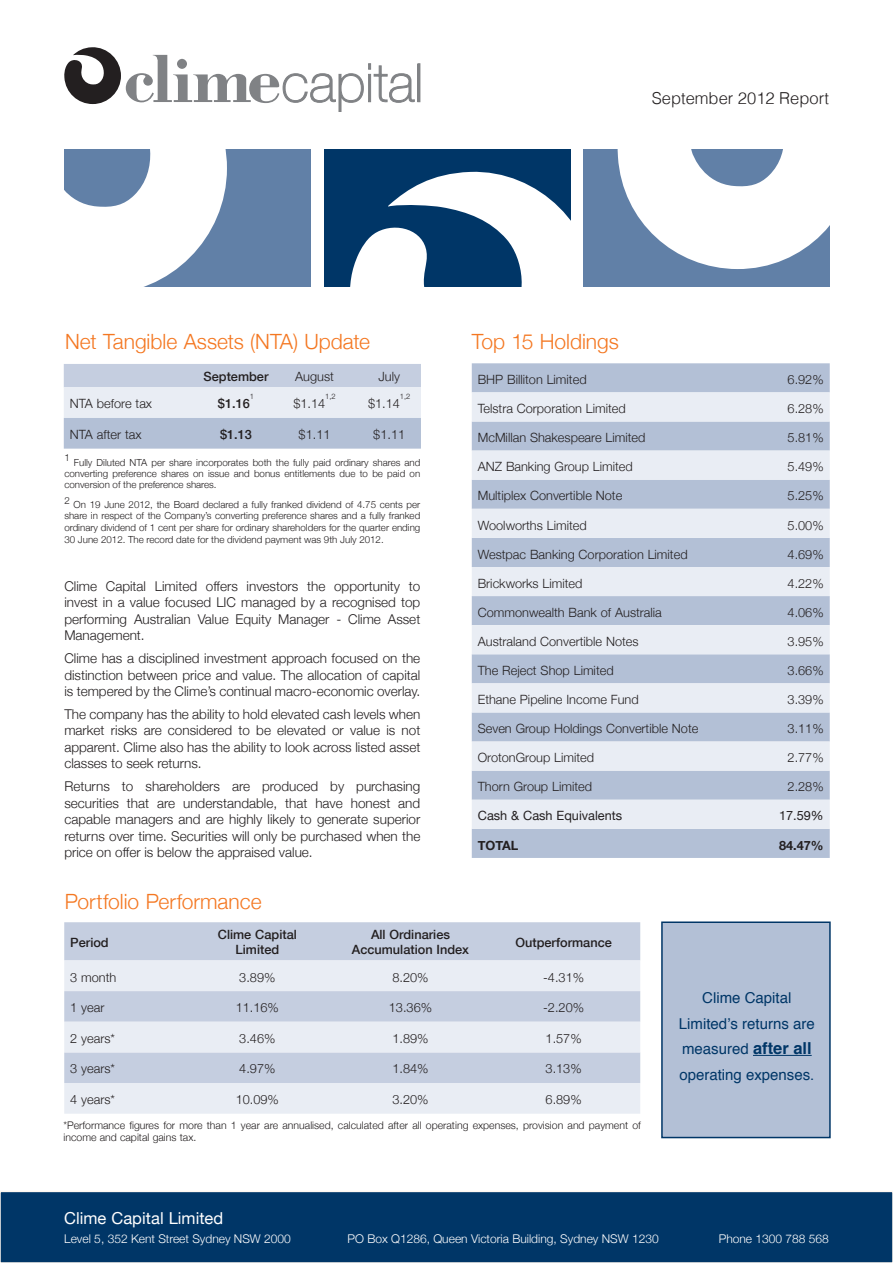
<style>
.page{position:relative;width:893px;height:1263px;background:#fff}
.page>*{position:absolute;margin:0;border:0;box-sizing:border-box;transform-origin:0 0}
._17pt_heading___spac{font:300 21px "Helvetica Neue";color:#f47721}
.bold_body_text{font:16.5px "Helvetica Neue";color:#fff}
.t1{font:300 16.5px "Helvetica";color:#231f20}
.t2{font:15px/25.5px "Helvetica";color:#003667;text-align:center}
.t3{font:300 13.5px/16.5px "Helvetica Neue";color:#231f20;text-align:justify}
.text{font:300 12.75px "Helvetica Neue";color:#231f20}
.text-2{font:500 12.75px/15px "Helvetica Neue";color:#231f20;text-align:center}
.text-3{font:12.75px "Helvetica Neue";color:#231f20}
.text-4{font:700 12.75px "Helvetica Neue";color:#231f20}
.t4{font:300 12px "Helvetica Neue";color:#fff}
._21pt_heading___spac{font:300 10.5px/12px "Helvetica Neue";color:#231f20}
.t5{font:300 9.75px/11.6px "Helvetica Neue";color:#231f20;text-align:justify}
.text-5{font:300 7.5px "Helvetica Neue";color:#231f20}
.s1{font-weight:700;font-size:16.5px}
</style>
<div class="page">
<div style="left:0;top:1191px;width:893px;height:72px;background:#003667"></div>
<div style="left:0;top:1191px;width:893px;height:72px;border:2px solid #fef7f0"></div>
<div style="left:324px;top:149px;width:246px;height:138px;background:#003667"></div>
<svg style="left:350px;top:171px;width:220px;height:116px"></svg>
<div style="left:64px;top:149px;width:247px;height:138px;background:#6180a7"></div>
<svg style="left:64px;top:149px;width:163px;height:138px"></svg>
<div style="left:583px;top:149px;width:247px;height:138px;background:#6180a7"></div>
<svg style="left:617px;top:149px;width:213px;height:120px"></svg>
<svg style="left:64px;top:47px;width:351px;height:65px"></svg>
<div style="left:418px;top:63px;width:2px;height:39px;border:1px solid #808285"></div>
<div style="left:64px;top:922px;width:576px;height:38px;background:#c5cee0"></div>
<svg style="left:64px;top:960px;width:576px;height:154px;background:#dae0ec"></svg>
<div style="left:472px;top:363px;width:358px;height:495px;background:#b3c0d6"></div>
<svg style="left:472px;top:392px;width:358px;height:379px;background:#d0d8e6"></svg>
<div style="left:472px;top:800px;width:358px;height:29px;background:#e9edf4"></div>
<div style="left:661px;top:921px;width:170px;height:217px;background:#b3c0d6;border:2px solid #003667"></div>
<hr style="left:753px;top:1055px;width:59px;height:1px;background:#003667">
<svg style="left:64px;top:364px;width:357px;height:85px;background:#cbd4e3"></svg>
<p class="t1" style="left:652px;top:87px;width:179px">September 2012 Report</p>
<p class="_17pt_heading___spac" style="left:65px;top:328px;width:307px">Net Tangible Assets (NTA) Update</p>
<p class="text-2" style="left:204px;top:369px;width:66px">September</p>
<p class="text" style="left:295px;top:369px;width:40px">August</p>
<p class="text" style="left:378px;top:369px;width:23px">July</p>
<p class="text" style="left:70px;top:396px;width:84px">NTA before tax</p>
<p class="text-2" style="left:218px;top:396px;width:33px">$1.16</p>
<p class="text-5" style="left:250px;top:392px;width:6px">1</p>
<p class="text-5" style="left:325px;top:392px;width:12px">1,2</p>
<p class="text-5" style="left:400px;top:392px;width:12px">1,2</p>
<p class="text" style="left:293px;top:396px;width:33px">$1.14</p>
<p class="text" style="left:368px;top:396px;width:33px">$1.14</p>
<p class="text" style="left:70px;top:427px;width:73px">NTA after tax</p>
<p class="text-2" style="left:220px;top:427px;width:33px">$1.13</p>
<p class="text" style="left:299px;top:427px;width:33px">$1.11</p>
<p class="text" style="left:373px;top:427px;width:33px">$1.11</p>
<p class="t5" style="left:64px;top:452px;width:7px">1</p>
<p class="t5" style="left:64px;top:457px;width:357px;text-indent:9px">Fully Diluted NTA per share incorporates both the fully paid ordinary shares and converting preference shares on issue and bonus entitlements due to be paid on conversion of the preference shares.</p>
<p class="t5" style="left:64px;top:494px;width:7px">2</p>
<p class="t5" style="left:64px;top:499px;width:357px;text-indent:9px">On 19 June 2012, the Board declared a fully franked dividend of 4.75 cents per share in respect of the Company’s converting preference shares and a fully franked ordinary dividend of 1 cent per share for ordinary shareholders for the quarter ending 30 June 2012. The record date for the dividend payment was 9th July 2012.</p>
<p class="t3" style="left:64px;top:577px;width:357px">Clime Capital Limited offers investors the opportunity to invest in a value focused LIC managed by a recognised top performing Australian Value Equity Manager - Clime Asset Management.</p>
<p class="t3" style="left:64px;top:650px;width:357px">Clime has a disciplined investment approach focused on the distinction between price and value. The allocation of capital is tempered by the Clime’s continual macro-economic overlay.</p>
<p class="t3" style="left:64px;top:705px;width:357px">The company has the ability to hold elevated cash levels when market risks are considered to be elevated or value is not apparent. Clime also has the ability to look across listed asset classes to seek returns.</p>
<p class="t3" style="left:64px;top:778px;width:357px">Returns to shareholders are produced by purchasing securities that are understandable, that have honest and capable managers and are highly likely to generate superior returns over time. Securities will only be purchased when the price on offer is below the appraised value.</p>
<p class="_17pt_heading___spac" style="left:65px;top:888px;width:198px">Portfolio Performance</p>
<p class="_17pt_heading___spac" style="left:472px;top:328px;width:149px">Top 15 Holdings</p>
<p class="text" style="left:478px;top:372px;width:110px">BHP Billiton Limited</p>
<p class="text" style="left:788px;top:372px;width:38px">6.92%</p>
<p class="text" style="left:478px;top:401px;width:150px">Telstra Corporation Limited</p>
<p class="text" style="left:788px;top:401px;width:38px">6.28%</p>
<p class="text" style="left:478px;top:430px;width:169px">McMillan Shakespeare Limited</p>
<p class="text" style="left:788px;top:430px;width:38px">5.81%</p>
<p class="text" style="left:478px;top:459px;width:157px">ANZ Banking Group Limited</p>
<p class="text" style="left:788px;top:459px;width:38px">5.49%</p>
<p class="text" style="left:478px;top:488px;width:146px">Multiplex Convertible Note</p>
<p class="text" style="left:788px;top:488px;width:38px">5.25%</p>
<p class="text" style="left:478px;top:517px;width:110px">Woolworths Limited</p>
<p class="text" style="left:788px;top:517px;width:38px">5.00%</p>
<p class="text" style="left:478px;top:546px;width:211px">Westpac Banking Corporation Limited</p>
<p class="text" style="left:788px;top:546px;width:38px">4.69%</p>
<p class="text" style="left:478px;top:575px;width:106px">Brickworks Limited</p>
<p class="text" style="left:788px;top:575px;width:38px">4.22%</p>
<p class="text" style="left:478px;top:604px;width:186px">Commonwealth Bank of Australia</p>
<p class="text" style="left:788px;top:604px;width:38px">4.06%</p>
<p class="text" style="left:478px;top:633px;width:162px">Australand Convertible Notes</p>
<p class="text" style="left:788px;top:633px;width:38px">3.95%</p>
<p class="text" style="left:478px;top:663px;width:137px">The Reject Shop Limited</p>
<p class="text" style="left:788px;top:663px;width:38px">3.66%</p>
<p class="text" style="left:478px;top:692px;width:162px">Ethane Pipeline Income Fund</p>
<p class="text" style="left:788px;top:692px;width:38px">3.39%</p>
<p class="text" style="left:478px;top:721px;width:222px">Seven Group Holdings Convertible Note</p>
<p class="text" style="left:788px;top:721px;width:38px">3.11%</p>
<p class="text" style="left:478px;top:750px;width:118px">OrotonGroup Limited</p>
<p class="text" style="left:788px;top:750px;width:38px">2.77%</p>
<p class="text" style="left:478px;top:779px;width:116px">Thorn Group Limited</p>
<p class="text" style="left:788px;top:779px;width:38px">2.28%</p>
<p class="text-3" style="left:478px;top:808px;width:146px">Cash &amp; Cash Equivalents</p>
<p class="text-3" style="left:779px;top:808px;width:46px">17.59%</p>
<p class="text-4" style="left:478px;top:837px;width:42px">TOTAL</p>
<p class="text-4" style="left:779px;top:837px;width:46px">84.47%</p>
<p class="text-2" style="left:70px;top:935px;width:40px">Period</p>
<p class="text-2" style="left:218px;top:927px;width:80px">Clime Capital</p>
<p class="text-2" style="left:236px;top:942px;width:45px">Limited</p>
<p class="text-2" style="left:352px;top:927px;width:119px">All Ordinaries<br>Accumulation Index</p>
<p class="text-2" style="left:515px;top:935px;width:98px">Outperformance</p>
<p class="text" style="left:70px;top:969px;width:48px">3 month</p>
<p class="text" style="left:239px;top:969px;width:38px">3.89%</p>
<p class="text" style="left:392px;top:969px;width:38px">8.20%</p>
<p class="text" style="left:543px;top:969px;width:42px">-4.31%</p>
<p class="text" style="left:70px;top:1000px;width:36px">1 year</p>
<p class="text" style="left:236px;top:1000px;width:45px">11.16%</p>
<p class="text" style="left:389px;top:1000px;width:45px">13.36%</p>
<p class="text" style="left:543px;top:1000px;width:42px">-2.20%</p>
<p class="text" style="left:70px;top:1030px;width:46px">2 years*</p>
<p class="text" style="left:239px;top:1030px;width:38px">3.46%</p>
<p class="text" style="left:392px;top:1030px;width:38px">1.89%</p>
<p class="text" style="left:546px;top:1030px;width:38px">1.57%</p>
<p class="text" style="left:70px;top:1061px;width:46px">3 years*</p>
<p class="text" style="left:239px;top:1061px;width:38px">4.97%</p>
<p class="text" style="left:392px;top:1061px;width:38px">1.84%</p>
<p class="text" style="left:546px;top:1061px;width:38px">3.13%</p>
<p class="text" style="left:70px;top:1092px;width:46px">4 years*</p>
<p class="text" style="left:236px;top:1092px;width:45px">10.09%</p>
<p class="text" style="left:392px;top:1092px;width:38px">3.20%</p>
<p class="text" style="left:546px;top:1092px;width:38px">6.89%</p>
<p class="_21pt_heading___spac" style="left:63px;top:1119px;width:579px">*Performance figures for more than 1 year are annualised, calculated after all operating expenses, provision and payment of income and capital gains tax.</p>
<p class="t2" style="left:679px;top:985px;width:137px">Clime Capital<br>Limited’s returns are measured <span class="s1">after all </span>operating expenses.</p>
<p class="bold_body_text" style="left:64px;top:1208px;width:160px">Clime Capital Limited</p>
<p class="t4" style="left:64px;top:1231px;width:228px">Level 5, 352 Kent Street Sydney NSW 2000</p>
<p class="t4" style="left:348px;top:1231px;width:313px">PO Box Q1286, Queen Victoria Building, Sydney NSW 1230</p>
<p class="t4" style="left:719px;top:1231px;width:112px">Phone 1300 788 568</p>
</div>
